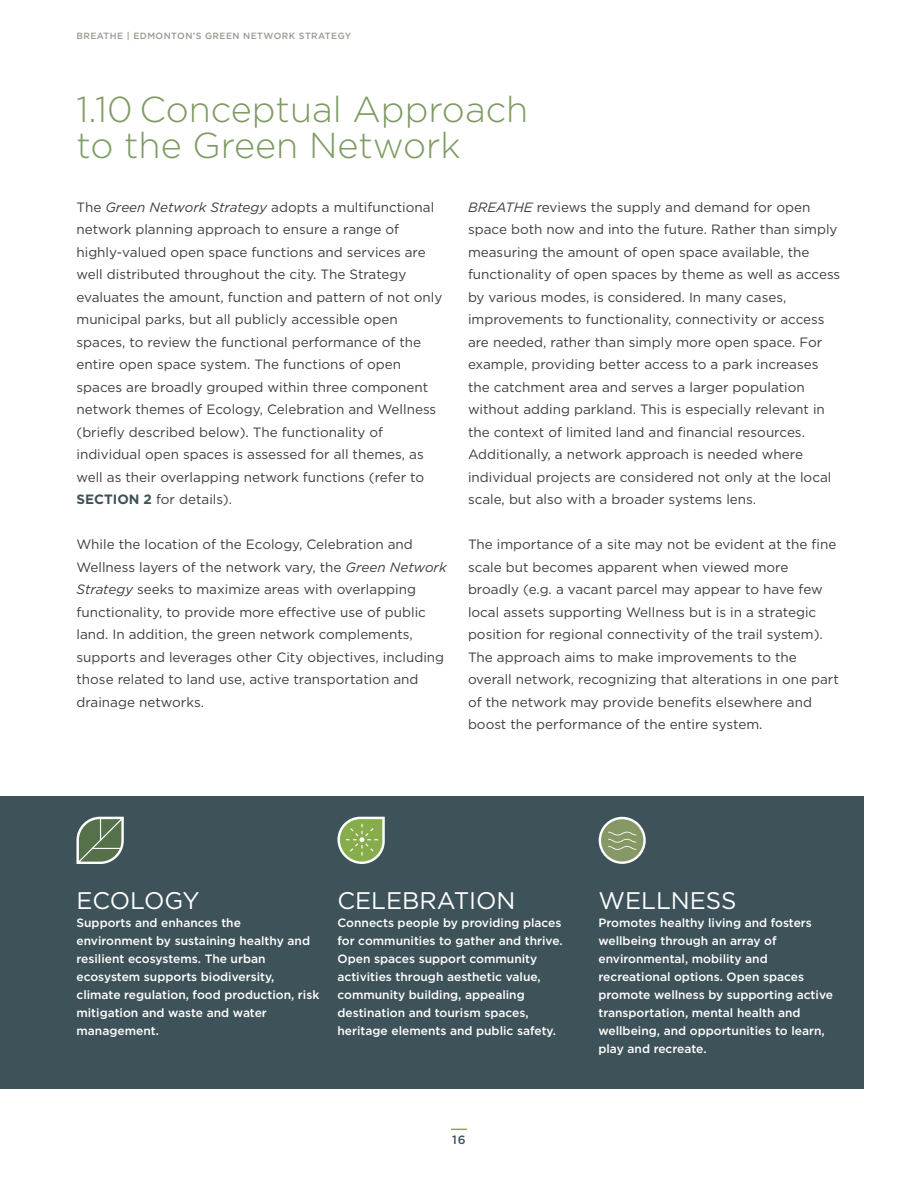
<style>
.page{position:relative;width:918px;height:1188px;background:#fff}
.page>*{position:absolute;margin:0;border:0;box-sizing:border-box;transform-origin:0 0}
.t1{font:300 36px/36px "Gotham";color:#7e9b62}
.Text{font:24px "Gotham";color:#fff}
.Text-2{font:13.5px/22.5px "Gotham";color:#3e3e3f}
.Text_-_Small{font:500 12px/18px "Gotham";color:#fff}
.t2{font:500 12px "Gotham";color:#3e5259}
.t3{font:500 9px "Gotham";letter-spacing:.05em;color:#9c9791}
.s1{font-style:italic}
.s2{font-weight:700;color:#3e5259}
</style>
<div class="page">
<div style="left:0;top:796px;width:864px;height:293px;background:#3e5259"></div>
<svg style="left:451px;top:1129px;width:16px;height:1px"></svg>
<svg style="left:599px;top:817px;width:47px;height:47px"></svg>
<svg style="left:601px;top:819px;width:42px;height:42px;background:#91a17b"></svg>
<svg style="left:77px;top:817px;width:47px;height:47px;background:#788d73"></svg>
<svg style="left:337px;top:817px;width:48px;height:47px;background:#91ad71"></svg>
<p class="t3" style="left:76px;top:30px;width:276px">BREATHE | EDMONTON’S GREEN NETWORK STRATEGY</p>
<p class="t1" style="left:76px;top:90px;width:453px">1.10 Conceptual Approach to the Green Network</p>
<p class="Text-2" style="left:76px;top:195px;width:367px">The <span class="s1">Green Network Strategy</span> adopts a multifunctional network planning approach to ensure a range of highly-valued open space functions and services are well distributed throughout the city. The Strategy evaluates the amount, function and pattern of not only municipal parks, but all publicly accessible open spaces, to review the functional performance of the entire open space system. The functions of open spaces are broadly grouped within three component network themes of Ecology, Celebration and Wellness (briefly described below). The functionality of individual open spaces is assessed for all themes, as well as their overlapping network functions (refer to <span class="s2">SECTION 2</span> for details).</p>
<p class="Text-2" style="left:76px;top:533px;width:372px">While the location of the Ecology, Celebration and Wellness layers of the network vary, the <span class="s1">Green Network Strategy</span> seeks to maximize areas with overlapping functionality, to provide more effective use of public land. In addition, the green network complements, supports and leverages other City objectives, including those related to land use, active transportation and drainage networks.</p>
<p class="Text-2" style="left:468px;top:195px;width:374px"><span class="s1">BREATHE</span> reviews the supply and demand for open space both now and into the future. Rather than simply measuring the amount of open space available, the functionality of open spaces by theme as well as access by various modes, is considered. In many cases, improvements to functionality, connectivity or access are needed, rather than simply more open space. For example, providing better access to a park increases the catchment area and serves a larger population without adding parkland. This is especially relevant in the context of limited land and financial resources.<br>Additionally, a network approach is needed where individual projects are considered not only at the local scale, but also with a broader systems lens.</p>
<p class="Text-2" style="left:468px;top:533px;width:372px">The importance of a site may not be evident at the fine scale but becomes apparent when viewed more broadly (e.g. a vacant parcel may appear to have few local assets supporting Wellness but is in a strategic position for regional connectivity of the trail system).<br>The approach aims to make improvements to the overall network, recognizing that alterations in one part of the network may provide benefits elsewhere and boost the performance of the entire system.</p>
<p class="Text" style="left:76px;top:885px;width:125px">ECOLOGY</p>
<p class="Text_-_Small" style="left:76px;top:914px;width:244px">Supports and enhances the environment by sustaining healthy and resilient ecosystems. The urban ecosystem supports biodiversity, climate regulation, food production, risk mitigation and waste and water management.</p>
<p class="Text" style="left:338px;top:885px;width:180px">CELEBRATION</p>
<p class="Text_-_Small" style="left:338px;top:914px;width:227px">Connects people by providing places for communities to gather and thrive.<br>Open spaces support community activities through aesthetic value, community building, appealing destination and tourism spaces, heritage elements and public safety.</p>
<p class="t2" style="left:452px;top:1132px;width:15px">16</p>
<p class="Text" style="left:598px;top:885px;width:139px">WELLNESS</p>
<p class="Text_-_Small" style="left:598px;top:914px;width:236px">Promotes healthy living and fosters wellbeing through an array of environmental, mobility and recreational options. Open spaces promote wellness by supporting active transportation, mental health and wellbeing, and opportunities to learn, play and recreate.</p>
</div>
